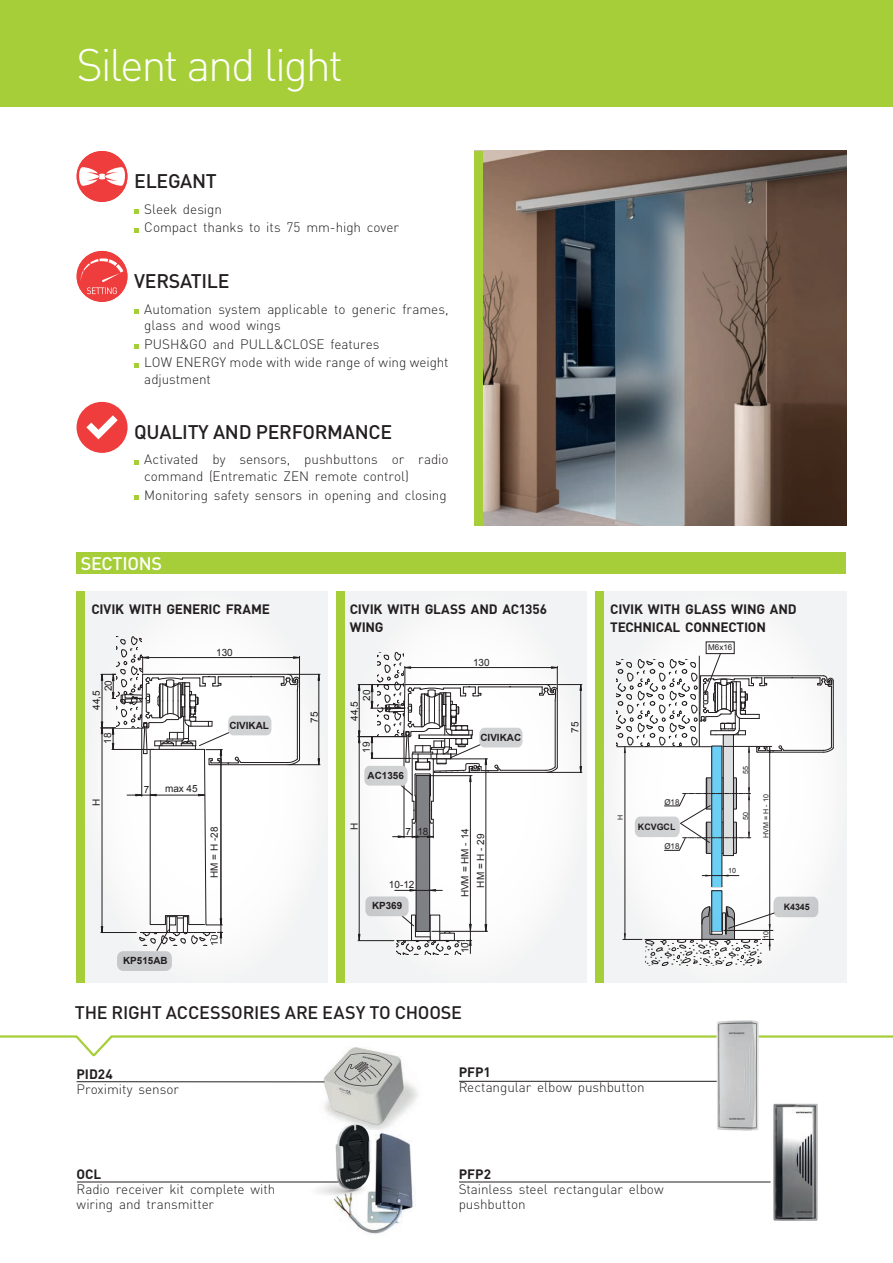
<style>
.page{position:relative;width:893px;height:1263px;background:#fff}
.page>*{position:absolute;margin:0;border:0;box-sizing:border-box;transform-origin:0 0}
.t1{font:300 45px "DIN Pro";letter-spacing:-.05em;color:#fff}
.t2{font:500 19.5px "DIN Pro";letter-spacing:-.015em;color:#231f20}
.SubHead_12{font:500 18px "DIN Pro";letter-spacing:-.01em;color:#231f20}
.Titoletto_12_white{font:500 18px "DIN Pro";letter-spacing:-.02em;color:#fff}
.Bodytext_9_-_2017{font:300 13.5px/16.5px "DIN Pro";letter-spacing:-.005em;color:#231f20}
.Tabella_Bodytext_9{font:300 13.5px/15px "DIN Pro";letter-spacing:-.005em;color:#231f20}
.Tabella_Codice_9_-15{font:700 13.5px/18px "DIN Pro";letter-spacing:-.015em;color:#231f20}
.Bodytext_9su10_8_-15{font:700 13.5px "DIN Pro";letter-spacing:-.005em;color:#231f20}
.t3{font:10.05px/15.8px "Arial";color:#231f20;text-align:center}
.t4{font:700 9.9px "Arial";color:#231f20}
.t5{font:700 8.85px "Arial";color:#231f20}
.t6{font:7.95px "Arial";color:#231f20}
.t7{font:7.05px "Arial";color:#231f20}
</style>
<div class="page">
<svg style="left:85px;top:591px;width:242px;height:391px"></svg>
<svg style="left:344px;top:591px;width:243px;height:391px"></svg>
<svg style="left:604px;top:591px;width:242px;height:391px"></svg>
<div style="left:77px;top:591px;width:8px;height:391px;background:#a6ce39"></div>
<div style="left:336px;top:591px;width:8px;height:391px;background:#a6ce39"></div>
<div style="left:595px;top:591px;width:9px;height:391px;background:#a6ce39"></div>
<div style="left:0;top:0;width:893px;height:106px;background:#a6ce39"></div>
<img style="left:311px;top:1058px;width:107px;height:58px">
<img style="left:345px;top:1139px;width:68px;height:95px">
<img style="left:307px;top:1107px;width:93px;height:107px">
<svg style="left:0;top:1035px;width:893px;height:23px"></svg>
<hr style="left:459px;top:1182px;width:311px;height:1px;background:#231f20">
<hr style="left:77px;top:1182px;width:261px;height:1px;background:#231f20">
<hr style="left:77px;top:1081px;width:247px;height:1px;background:#231f20">
<hr style="left:459px;top:1081px;width:266px;height:1px;background:#231f20">
<div style="left:77px;top:553px;width:769px;height:21px;background:#a6ce39"></div>
<svg style="left:134px;top:209px;width:5px;height:5px"></svg>
<svg style="left:134px;top:228px;width:5px;height:4px"></svg>
<svg style="left:134px;top:309px;width:5px;height:4px"></svg>
<svg style="left:134px;top:344px;width:5px;height:5px"></svg>
<svg style="left:134px;top:363px;width:5px;height:4px"></svg>
<svg style="left:134px;top:460px;width:5px;height:4px"></svg>
<svg style="left:134px;top:495px;width:5px;height:5px"></svg>
<div style="left:77px;top:402px;width:51px;height:51px;background:#ee3d3c;border-radius:50%"></div>
<svg style="left:86px;top:415px;width:32px;height:24px"></svg>
<div style="left:77px;top:151px;width:51px;height:51px;background:#ee3d3c;border-radius:50%"></div>
<svg style="left:77px;top:167px;width:50px;height:19px"></svg>
<div style="left:77px;top:251px;width:51px;height:51px;background:#ee3d3c;border-radius:50%"></div>
<svg style="left:81px;top:258px;width:42px;height:36px"></svg>
<img style="left:483px;top:151px;width:363px;height:374px">
<div style="left:474px;top:151px;width:9px;height:374px;background:#a6ce39"></div>
<img style="left:710px;top:1020px;width:57px;height:111px">
<img style="left:767px;top:1103px;width:51px;height:118px">
<p class="t1" style="left:77px;top:34px;width:268px">Silent and light</p>
<p class="t2" style="left:134px;top:168px;width:84px">ELEGANT</p>
<p class="Bodytext_9_-_2017" style="left:144px;top:200px;width:79px">Sleek design</p>
<p class="Bodytext_9_-_2017" style="left:144px;top:219px;width:256px">Compact thanks to its 75 mm-high cover</p>
<p class="t2" style="left:134px;top:268px;width:97px">VERSATILE</p>
<p class="Bodytext_9_-_2017" style="left:144px;top:300px;width:306px">Automation system applicable to generic frames, glass and wood wings</p>
<p class="Bodytext_9_-_2017" style="left:144px;top:335px;width:237px">PUSH&amp;GO and PULL&amp;CLOSE features</p>
<p class="Bodytext_9_-_2017" style="left:144px;top:354px;width:306px">LOW ENERGY mode with wide range of wing weight adjustment</p>
<p class="t2" style="left:134px;top:419px;width:259px">QUALITY AND PERFORMANCE</p>
<p class="Bodytext_9_-_2017" style="left:144px;top:451px;width:306px">Activated by sensors, pushbuttons or radio command (Entrematic ZEN remote control)</p>
<p class="Bodytext_9_-_2017" style="left:144px;top:486px;width:304px">Monitoring safety sensors in opening and closing</p>
<p class="Titoletto_12_white" style="left:81px;top:552px;width:83px">SECTIONS</p>
<p class="Tabella_Codice_9_-15" style="left:91px;top:600px;width:180px">CIVIK WITH GENERIC FRAME</p>
<p class="Tabella_Codice_9_-15" style="left:610px;top:600px;width:188px">CIVIK WITH GLASS WING AND<br>TECHNICAL CONNECTION</p>
<p class="Tabella_Codice_9_-15" style="left:350px;top:600px;width:199px">CIVIK WITH GLASS AND AC1356<br>WING</p>
<p class="t3" style="left:101px;top:691px;width:13px;rotate:-90deg">02</p>
<p class="t3" style="left:89px;top:710px;width:21px;rotate:-90deg">5,44</p>
<p class="t3" style="left:100px;top:744px;width:13px;rotate:-90deg">81</p>
<p class="t3" style="left:89px;top:806px;width:9px;rotate:-90deg">H</p>
<p class="t3" style="left:216px;top:644px;width:18px">130</p>
<p class="t4" style="left:229px;top:719px;width:41px">CIVIKAL</p>
<p class="t3" style="left:144px;top:781px;width:7px">7</p>
<p class="t3" style="left:165px;top:781px;width:34px">max 45</p>
<p class="t3" style="left:206px;top:878px;width:53px;rotate:-90deg">H M = H 82-</p>
<p class="t4" style="left:123px;top:954px;width:46px">KP515AB</p>
<p class="t3" style="left:206px;top:946px;width:13px;rotate:-90deg">01</p>
<p class="t3" style="left:307px;top:723px;width:13px;rotate:-90deg">57</p>
<p class="t3" style="left:359px;top:701px;width:13px;rotate:-90deg">02</p>
<p class="t3" style="left:346px;top:721px;width:21px;rotate:-90deg">5,44</p>
<p class="t3" style="left:359px;top:753px;width:13px;rotate:-90deg">91</p>
<p class="t4" style="left:368px;top:769px;width:38px">AC1356</p>
<p class="t3" style="left:346px;top:829px;width:9px;rotate:-90deg">H</p>
<p class="t3" style="left:417px;top:824px;width:13px">18</p>
<p class="t3" style="left:405px;top:824px;width:7px">7</p>
<p class="t3" style="left:389px;top:877px;width:27px">10-12</p>
<p class="t4" style="left:372px;top:899px;width:32px">KP369</p>
<p class="t3" style="left:473px;top:655px;width:18px">130</p>
<p class="t4" style="left:480px;top:731px;width:42px">CIVIKAC</p>
<p class="t3" style="left:457px;top:897px;width:71px;rotate:-90deg">H V M = H M - 41<br>H M = H - 92</p>
<p class="t3" style="left:457px;top:953px;width:13px;rotate:-90deg">01</p>
<p class="SubHead_12" style="left:75px;top:1000px;width:389px">THE RIGHT ACCESSORIES ARE EASY TO CHOOSE</p>
<p class="t3" style="left:567px;top:733px;width:13px;rotate:-90deg">57</p>
<p class="t6" style="left:708px;top:642px;width:25px">M6x16</p>
<p class="t7" style="left:741px;top:774px;width:9px;rotate:-90deg">55</p>
<p class="t6" style="left:664px;top:797px;width:17px">Ø18</p>
<p class="t6" style="left:664px;top:841px;width:17px">Ø18</p>
<p class="t7" style="left:616px;top:820px;width:7px;rotate:-90deg">H</p>
<p class="t7" style="left:741px;top:820px;width:9px;rotate:-90deg">05</p>
<p class="t5" style="left:638px;top:821px;width:39px">KCVGCL</p>
<p class="t7" style="left:728px;top:866px;width:9px">10</p>
<p class="t7" style="left:761px;top:838px;width:45px;rotate:-90deg">HVM= H- 10</p>
<p class="t7" style="left:761px;top:939px;width:9px;rotate:-90deg">01</p>
<p class="t5" style="left:784px;top:901px;width:28px">K4345</p>
<p class="Bodytext_9su10_8_-15" style="left:77px;top:1064px;width:38px">PID24</p>
<p class="Tabella_Bodytext_9" style="left:77px;top:1080px;width:104px">Proximity sensor</p>
<p class="Tabella_Codice_9_-15" style="left:459px;top:1063px;width:34px">PFP1</p>
<p class="Tabella_Bodytext_9" style="left:459px;top:1079px;width:188px">Rectangular elbow pushbutton</p>
<p class="Tabella_Codice_9_-15" style="left:77px;top:1165px;width:26px">OCL</p>
<p class="Tabella_Bodytext_9" style="left:77px;top:1181px;width:200px">Radio receiver kit complete with wiring and transmitter</p>
<p class="Tabella_Codice_9_-15" style="left:459px;top:1165px;width:34px">PFP2</p>
<p class="Tabella_Bodytext_9" style="left:459px;top:1181px;width:207px">Stainless steel rectangular elbow pushbutton</p>
</div>
